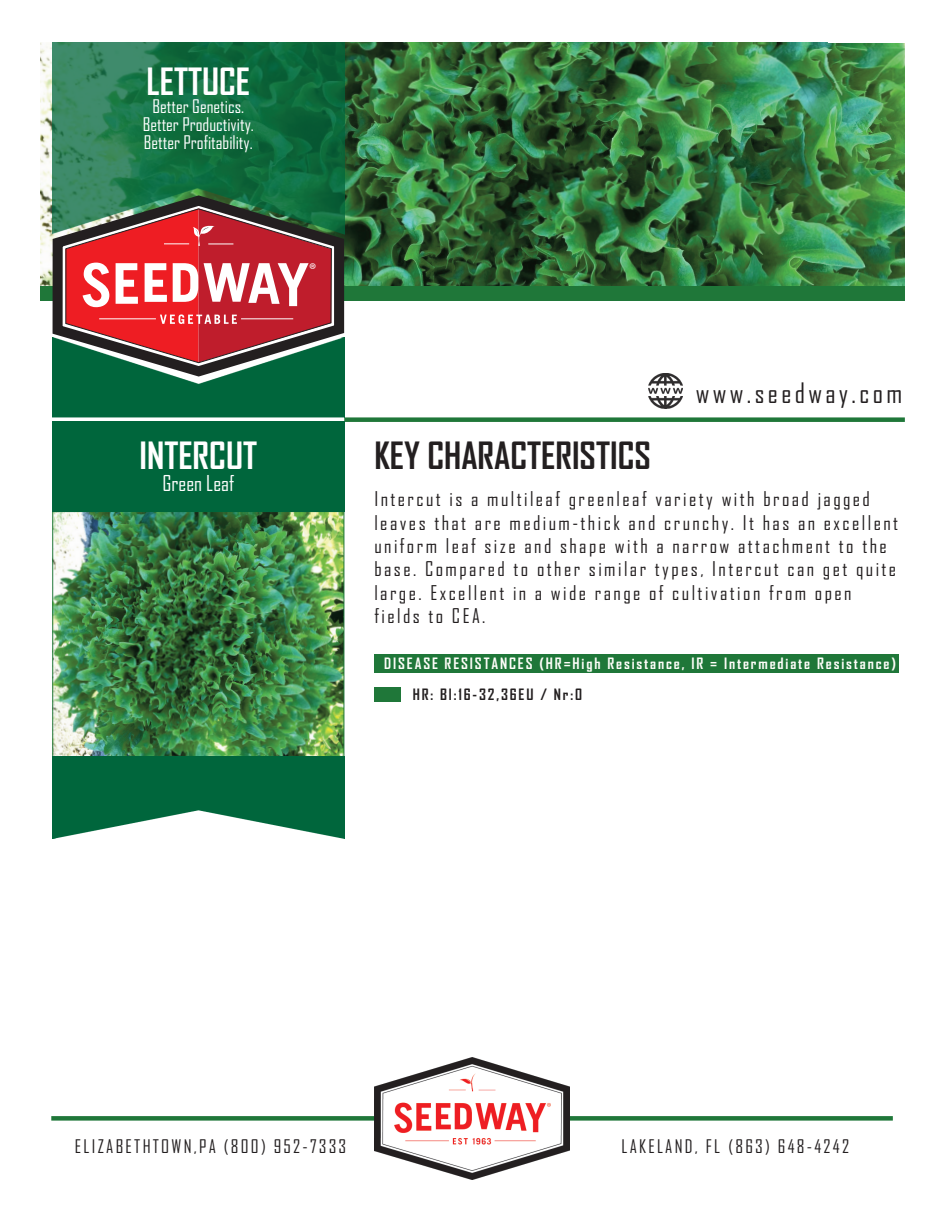
<style>
.page{position:relative;width:945px;height:1215px;background:#fff}
.page>*{position:absolute;margin:0;border:0;box-sizing:border-box;transform-origin:0 0}
.t1{font:700 36px "Agency FB";color:#231f20}
.t2{font:700 36px "Agency FB";color:#fff}
.t3{font:27px "Agency FB";letter-spacing:.125em;color:#231f20}
.t4{font:21px "Agency FB";color:#fff}
.t5{font:19.5px/23.4px "Agency FB";letter-spacing:.125em;color:#231f20}
.t6{font:18px/18px "Agency FB";color:#fff;text-align:center}
.t7{font:18px "Agency FB";letter-spacing:.125em;color:#231f20}
.t8{font:17.1px "Myriad Pro";color:#fff}
.t9{font:700 15px "Agency FB";letter-spacing:.125em;color:#fffefa}
.t10{font:700 15px "Agency FB";letter-spacing:.125em;color:#231f20}
</style>
<div class="page">
<img style="left:53px;top:422px;width:291px;height:334px">
<div style="left:53px;top:511px;width:291px;height:248px;border:1px solid #1f7739"></div>
<img style="left:40px;top:42px;width:865px;height:244px">
<div style="left:40px;top:286px;width:865px;height:15px;background:#1f7739"></div>
<div style="left:344px;top:417px;width:561px;height:5px;background:#1f7739"></div>
<svg style="left:53px;top:243px;width:291px;height:94px;background:#494647"></svg>
<svg style="left:65px;top:243px;width:267px;height:94px;background:#da4f57"></svg>
<img style="left:53px;top:42px;width:291px;height:201px">
<img style="left:53px;top:337px;width:291px;height:80px">
<div style="left:51px;top:1116px;width:842px;height:5px;background:#1f7739"></div>
<img style="left:374px;top:1058px;width:196px;height:121px">
<img style="left:648px;top:374px;width:35px;height:34px">
<img style="left:53px;top:756px;width:291px;height:82px">
<div style="left:374px;top:654px;width:525px;height:18px;background:#1f7739"></div>
<div style="left:374px;top:687px;width:27px;height:15px;background:#1f7739"></div>
<h1 class="t2" style="left:147px;top:61px;width:105px">LETTUCE</h1>
<p class="t6" style="left:143px;top:98px;width:113px">Better Genetics.<br>Better Productivity.<br>Better Profitability.</p>
<p class="t8" style="left:309px;top:262px;width:9px">®</p>
<h1 class="t2" style="left:140px;top:435px;width:119px">INTERCUT</h1>
<p class="t4" style="left:163px;top:472px;width:73px">Green Leaf</p>
<h2 class="t3" style="left:696px;top:378px;width:208px">www.seedway.com</h2>
<h1 class="t1" style="left:374px;top:435px;width:278px">KEY CHARACTERISTICS</h1>
<p class="t5" style="left:374px;top:488px;width:525px">Intercut is a multileaf greenleaf variety with broad jagged leaves that are medium-thick and crunchy. It has an excellent uniform leaf size and shape with a narrow attachment to the base. Compared to other similar types, Intercut can get quite large. Excellent in a wide range of cultivation from open fields to CEA.</p>
<p class="t9" style="left:384px;top:655px;width:513px">DISEASE RESISTANCES (HR=High Resistance, IR = Intermediate Resistance)</p>
<p class="t10" style="left:413px;top:686px;width:171px">HR: Bl:16-32,36EU / Nr:0</p>
<p class="t7" style="left:75px;top:1137px;width:273px">ELIZABETHTOWN,PA (800) 952-7333</p>
<p class="t7" style="left:621px;top:1137px;width:229px">LAKELAND, FL (863) 648-4242</p>
</div>
